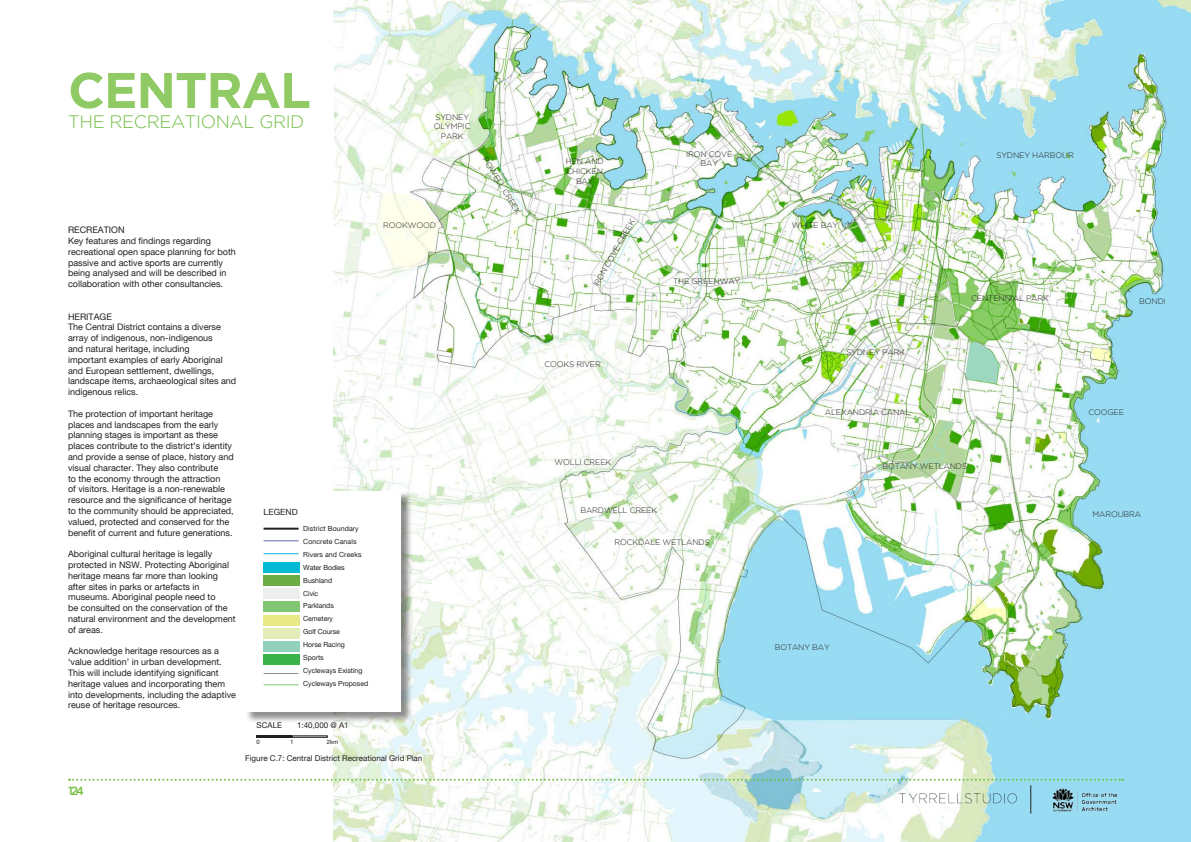
<style>
.page{position:relative;width:1191px;height:842px;background:#fff}
.page>*{position:absolute;margin:0;border:0;box-sizing:border-box;transform-origin:0 0}
.t1{font:700 50px "Gotham HTF";letter-spacing:-.02em;color:#8fca64}
.t2{font:300 18px "Gotham HTF";letter-spacing:-.02em;color:#74bf43}
.t3{font:500 12px "Gotham HTF";color:#74bf43}
.t4{font:9px/10.8px "Helvetica Neue";color:#231f20}
.t5{font:8.5px "Helvetica Neue";letter-spacing:.01em;color:#231f20}
.t6{font:300 8px/9.6px "Gotham HTF";letter-spacing:-.02em;color:#231f20;text-align:center}
.t7{font:8px "Helvetica Neue";color:#231f20}
.t8{font:7px/12.9px "Helvetica Neue";letter-spacing:-.01em;color:#231f20}
.t9{font:6px "Helvetica Neue";color:#231f20}
</style>
<div class="page">
<img style="left:334px;top:0;width:857px;height:842px">
<div style="left:245px;top:492px;width:167px;height:231px;background:#231f20;opacity:.5"></div>
<div style="left:245px;top:491px;width:156px;height:221px;background:#fff"></div>
<hr style="left:263px;top:528px;width:35px;height:2px;background:#231f20">
<hr style="left:263px;top:553px;width:35px;height:1px;background:#00aeef">
<hr style="left:263px;top:540px;width:35px;height:1px;background:#6168a7">
<div style="left:263px;top:562px;width:37px;height:11px;background:#00b9d3"></div>
<div style="left:263px;top:575px;width:37px;height:11px;background:#6ead43"></div>
<div style="left:263px;top:588px;width:37px;height:11px;background:#edefee"></div>
<div style="left:263px;top:601px;width:37px;height:11px;background:#81c672"></div>
<div style="left:263px;top:615px;width:37px;height:11px;background:#e7ea87"></div>
<div style="left:263px;top:654px;width:37px;height:11px;background:#3ab24a"></div>
<div style="left:263px;top:628px;width:37px;height:11px;background:#e1ecb9"></div>
<div style="left:263px;top:641px;width:37px;height:11px;background:#92d2bd"></div>
<hr style="left:263px;top:673px;width:35px;height:1px;background:#231f20">
<hr style="left:263px;top:684px;width:35px;height:1px;background:#7fc077">
<hr style="left:257px;top:735px;width:35px;height:2px;background:#231f20">
<svg style="left:69px;top:779px;width:1054px;height:34px"></svg>
<h1 class="t1" style="left:68px;top:61px;width:244px">CENTRAL</h1>
<h2 class="t2" style="left:68px;top:112px;width:238px">THE RECREATIONAL GRID</h2>
<p class="t6" style="left:434px;top:112px;width:38px">SYDNEY<br>OLYMPIC<br>PARK</p>
<p class="t4" style="left:68px;top:225px;width:169px">RECREATION<br>Key features and findings regarding recreational open space planning for both passive and active sports are currently being analysed and will be described in collaboration with other consultancies.</p>
<p class="t4" style="left:68px;top:312px;width:170px">HERITAGE<br>The Central District contains a diverse array of indigenous, non-indigenous<br>and natural heritage, including<br>important examples of early Aboriginal and European settlement, dwellings, landscape items, archaeological sites and indigenous relics.</p>
<p class="t4" style="left:68px;top:409px;width:167px">The protection of important heritage places and landscapes from the early planning stages is important as these places contribute to the district’s identity and provide a sense of place, history and visual character. They also contribute<br>to the economy through the attraction<br>of visitors. Heritage is a non-renewable resource and the significance of heritage to the community should be appreciated, valued, protected and conserved for the benefit of current and future generations.</p>
<p class="t4" style="left:68px;top:549px;width:169px">Aboriginal cultural heritage is legally protected in NSW. Protecting Aboriginal heritage means far more than looking after sites in parks or artefacts in museums. Aboriginal people need to<br>be consulted on the conservation of the natural environment and the development of areas.</p>
<p class="t4" style="left:68px;top:646px;width:169px">Acknowledge heritage resources as a ‘value addition’ in urban development.<br>This will include identifying significant heritage values and incorporating them into developments, including the adaptive reuse of heritage resources.</p>
<h3 class="t3" style="left:68px;top:784px;width:18px">124</h3>
<p class="t6" style="left:383px;top:220px;width:54px">ROOKWOOD</p>
<p class="t5" style="left:263px;top:508px;width:36px">LEGEND</p>
<p class="t8" style="left:303px;top:522px;width:66px">District Boundary<br>Concrete Canals<br>Rivers and Creeks<br>Water Bodies<br>Bushland<br>Civic<br>Parklands<br>Cemetery<br>Golf Course<br>Horse Racing<br>Sports<br>Cycleways Existing<br>Cycleways Proposed</p>
<p class="t7" style="left:257px;top:722px;width:27px">SCALE</p>
<p class="t7" style="left:297px;top:722px;width:53px">1:40,000 @ A1</p>
<p class="t9" style="left:257px;top:739px;width:5px">0</p>
<p class="t9" style="left:290px;top:739px;width:5px">1</p>
<p class="t9" style="left:327px;top:739px;width:13px">2km</p>
<p class="t7" style="left:245px;top:754px;width:179px">Figure C.7: Central District Recreational Grid Plan</p>
<p class="t6" style="left:489px;top:155px;width:66px;rotate:58deg">POWELL CREEK</p>
<p class="t6" style="left:565px;top:157px;width:40px">HEN AND<br>CHICKEN<br>BAY</p>
<p class="t6" style="left:591px;top:283px;width:77px;rotate:-60deg">IRON COVE CREEK</p>
<p class="t6" style="left:544px;top:359px;width:58px">COOKS RIVER</p>
<p class="t6" style="left:686px;top:149px;width:48px">IRON COVE<br>BAY</p>
<p class="t6" style="left:673px;top:277px;width:69px">THE GREENWAY</p>
<p class="t6" style="left:554px;top:457px;width:58px">WOLLI CREEK</p>
<p class="t6" style="left:580px;top:505px;width:78px">BARDWELL CREEK</p>
<p class="t6" style="left:614px;top:538px;width:97px">ROCKDALE WETLANDS</p>
<p class="t6" style="left:791px;top:220px;width:48px">WHITE BAY</p>
<p class="t6" style="left:996px;top:150px;width:79px">SYDNEY HARBOUR</p>
<p class="t6" style="left:846px;top:347px;width:60px">SYDNEY PARK</p>
<p class="t6" style="left:825px;top:407px;width:87px">ALEXANDRIA CANAL</p>
<p class="t6" style="left:971px;top:293px;width:79px">CENTENNIAL PARK</p>
<p class="t6" style="left:882px;top:461px;width:86px">BOTANY WETLANDS</p>
<p class="t6" style="left:1139px;top:296px;width:28px">BONDI</p>
<p class="t6" style="left:1088px;top:407px;width:37px">COOGEE</p>
<p class="t6" style="left:1092px;top:510px;width:50px">MAROUBRA</p>
<p class="t6" style="left:775px;top:642px;width:56px">BOTANY BAY</p>
</div>
